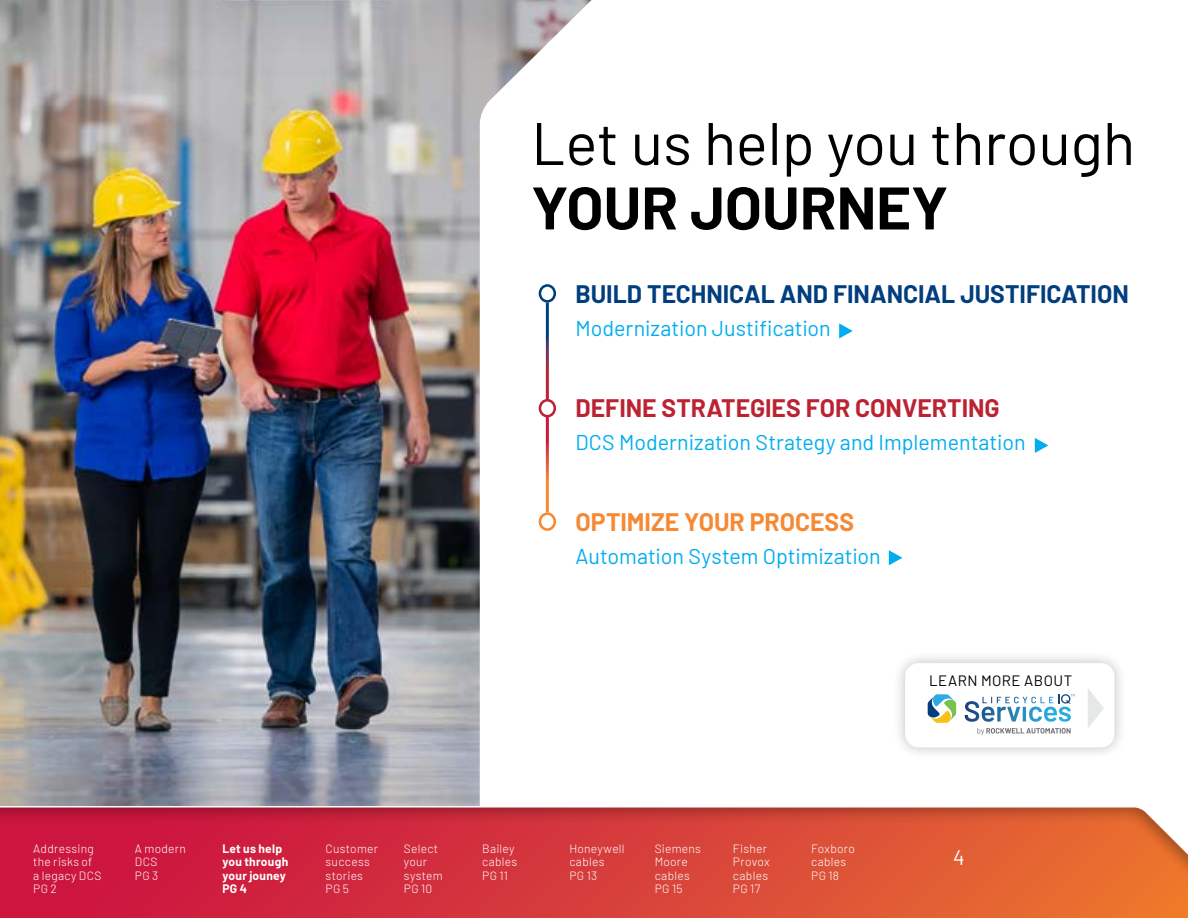
<style>
.page{position:relative;width:1188px;height:918px;background:#fff}
.page>*{position:absolute;margin:0;border:0;box-sizing:border-box;transform-origin:0 0}
.t1{font:60px "Barlow";color:#000}
.t2{font:700 60px "Barlow";color:#000}
.t3{font:700 24.75px "Barlow";color:#003e7e}
.t4{font:700 24.75px "Barlow";color:#bb2332}
.t5{font:700 24.75px "Barlow";color:#f68933}
.t6{font:21.45px "Barlow";color:#00aeef}
.t7{font:21px "Barlow";color:#fff}
.t8{font:15px "Barlow";letter-spacing:.03em;color:#000}
.t9{font:300 12px/13.5px "Barlow";letter-spacing:.025em;color:#fff}
.t10{font:700 12px/13.5px "Barlow";letter-spacing:.02em;color:#fff}
</style>
<div class="page">
<img style="left:0;top:0;width:480px;height:795px">
<svg style="left:480px;top:0;width:569px;height:566px"></svg>
<div style="left:539px;top:284px;width:17px;height:19px;border:3px solid #003e7e;border-radius:50%"></div>
<div style="left:539px;top:399px;width:17px;height:18px;border:3px solid #bb2332;border-radius:50%"></div>
<div style="left:539px;top:512px;width:17px;height:19px;border:3px solid #f68933;border-radius:50%"></div>
<hr style="left:546px;top:303px;width:3px;height:97px;background:#fff">
<hr style="left:546px;top:416px;width:3px;height:96px;background:#fff">
<svg style="left:839px;top:323px;width:14px;height:16px"></svg>
<svg style="left:889px;top:550px;width:13px;height:15px"></svg>
<svg style="left:1035px;top:438px;width:13px;height:15px"></svg>
<div style="left:892px;top:650px;width:236px;height:110px;background:#000;opacity:.25"></div>
<div style="left:905px;top:663px;width:210px;height:84px;background:#fff;border-radius:14px"></div>
<svg style="left:1088px;top:689px;width:16px;height:39px"></svg>
<svg style="left:977px;top:728px;width:94px;height:7px"></svg>
<svg style="left:928px;top:694px;width:28px;height:29px"></svg>
<svg style="left:965px;top:694px;width:109px;height:28px"></svg>
<div style="left:0;top:795px;width:1188px;height:123px;background:#000;opacity:.3"></div>
<svg style="left:0;top:805px;width:1188px;height:113px;background:#d5403d"></svg>
<h1 class="t1" style="left:531px;top:100px;width:605px">Let us help you through</h1>
<h1 class="t2" style="left:531px;top:163px;width:418px">YOUR JOURNEY</h1>
<h2 class="t3" style="left:576px;top:276px;width:555px">BUILD TECHNICAL AND FINANCIAL JUSTIFICATION</h2>
<h3 class="t6" style="left:576px;top:313px;width:257px">Modernization Justification</h3>
<h2 class="t4" style="left:576px;top:390px;width:426px">DEFINE STRATEGIES FOR CONVERTING</h2>
<h3 class="t6" style="left:576px;top:427px;width:452px">DCS Modernization Strategy and Implementation</h3>
<h2 class="t5" style="left:576px;top:504px;width:280px">OPTIMIZE YOUR PROCESS</h2>
<h3 class="t6" style="left:576px;top:541px;width:307px">Automation System Optimization</h3>
<p class="t8" style="left:929px;top:669px;width:145px">LEARN MORE ABOUT</p>
<p class="t9" style="left:33px;top:841px;width:70px">Addressing the risks of a legacy DCS<br>PG 2</p>
<p class="t9" style="left:135px;top:841px;width:52px">A modern<br>DCS<br>PG 3</p>
<p class="t10" style="left:222px;top:841px;width:67px">Let us help you through your jouney<br>PG 4</p>
<p class="t9" style="left:326px;top:841px;width:54px">Customer success stories<br>PG 5</p>
<p class="t9" style="left:404px;top:841px;width:40px">Select your system<br>PG 10</p>
<p class="t9" style="left:482px;top:841px;width:37px">Bailey cables<br>PG 11</p>
<p class="t9" style="left:569px;top:841px;width:57px">Honeywell cables<br>PG 13</p>
<p class="t9" style="left:655px;top:841px;width:48px">Siemens<br>Moore cables<br>PG 15</p>
<p class="t9" style="left:733px;top:841px;width:38px">Fisher<br>Provox cables<br>PG 17</p>
<p class="t9" style="left:811px;top:841px;width:45px">Foxboro cables<br>PG 18</p>
<h3 class="t7" style="left:953px;top:842px;width:13px">4</h3>
</div>
